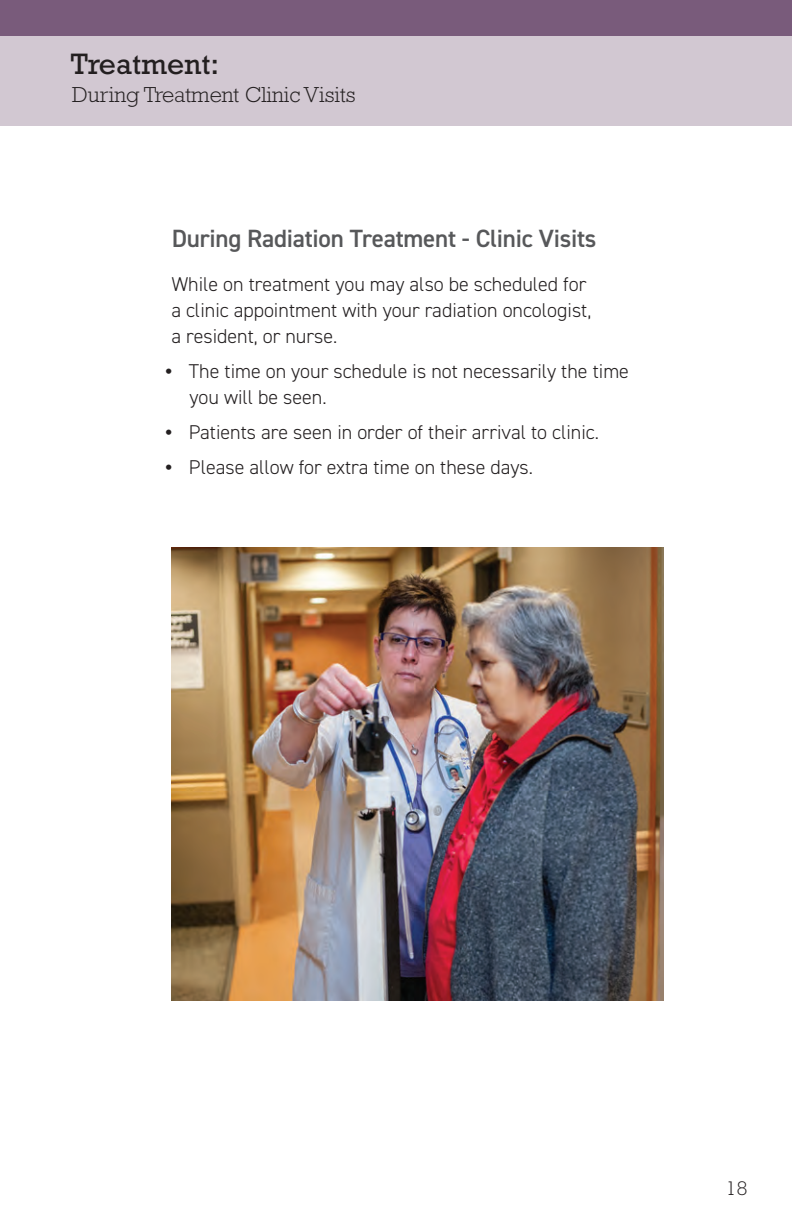
<style>
.page{position:relative;width:792px;height:1224px;background:#fff}
.page>*{position:absolute;margin:0;border:0;box-sizing:border-box;transform-origin:0 0}
.t1{font:30px "Rockwell Std";color:#231f20}
.t2{font:600 25px "DIN2014";letter-spacing:-.01em;color:#57585a}
.t3{font:300 22px "Rockwell Std";color:#231f20}
.t4{font:300 20px/26px "DIN2014";color:#231f20}
.t5{font:300 20px "Rockwell Std";color:#231f20}
.s1{font-weight:800}
</style>
<div class="page">
<div style="left:0;top:0;width:792px;height:36px;background:#795b7b"></div>
<div style="left:0;top:36px;width:792px;height:90px;background:#d2c8d2"></div>
<img style="left:171px;top:547px;width:493px;height:454px">
<h1 class="t1" style="left:71px;top:47px;width:150px">Treatment:</h1>
<p class="t3" style="left:72px;top:82px;width:285px">During Treatment Clinic Visits</p>
<p class="t2" style="left:172px;top:222px;width:426px">During Radiation Treatment - Clinic Visits</p>
<p class="t4" style="left:171px;top:271px;width:421px">While on treatment you may also be scheduled for a clinic appointment with your radiation oncologist, a resident, or nurse.</p>
<p class="t4" style="left:190px;top:358px;width:441px;text-indent:-24px"><span class="s1">•</span> The time on your schedule is not necessarily the time you will be seen.</p>
<p class="t4" style="left:166px;top:419px;width:435px"><span class="s1">•</span> Patients are seen in order of their arrival to clinic.</p>
<p class="t4" style="left:166px;top:454px;width:369px"><span class="s1">•</span> Please allow for extra time on these days.</p>
<p class="t5" style="left:726px;top:1177px;width:23px">18</p>
</div>
